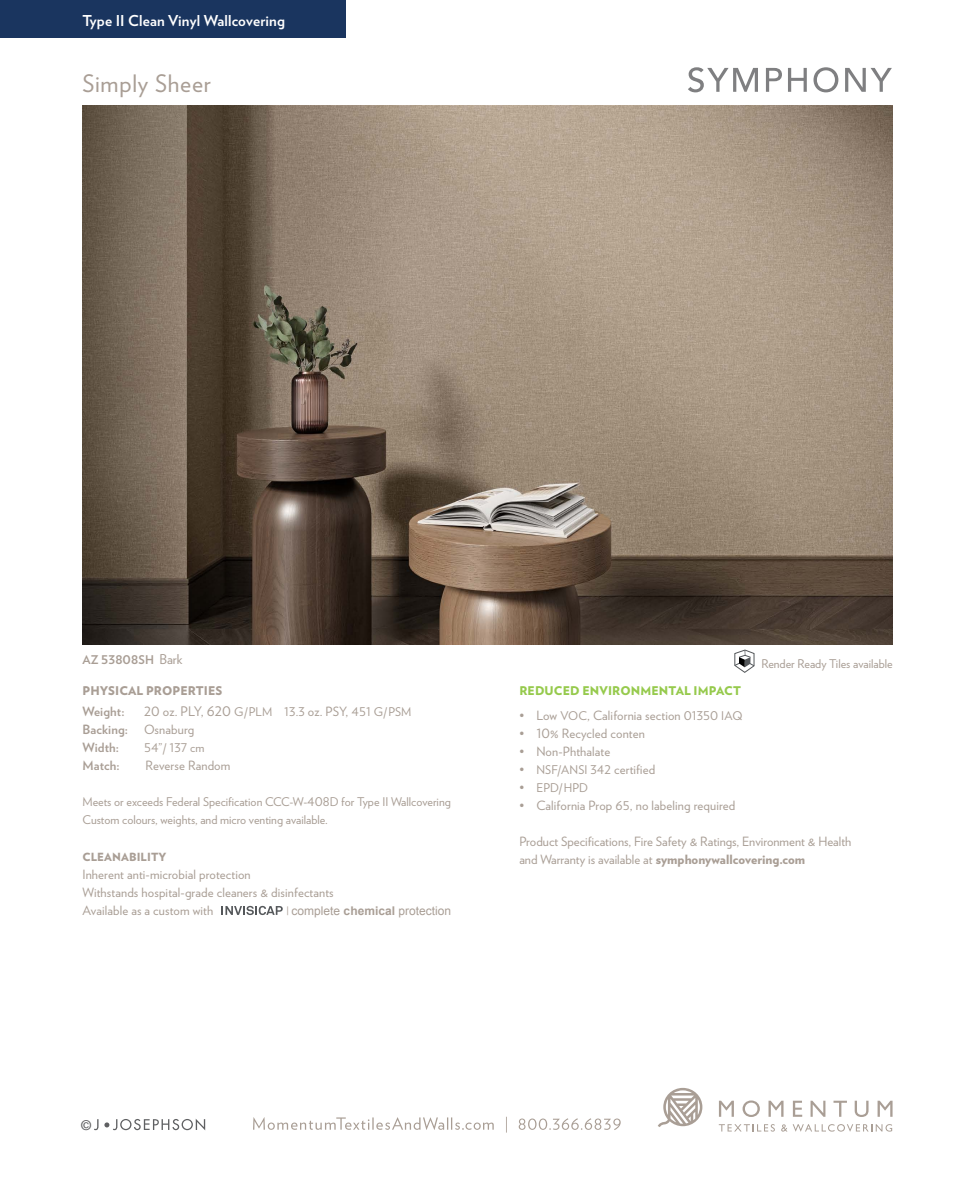
<style>
.page{position:relative;width:972px;height:1188px;background:#fff}
.page>*{position:absolute;margin:0;border:0;box-sizing:border-box;transform-origin:0 0}
.t1{font:24px "Verlag";letter-spacing:.03em;color:#a99e95}
.t2{font:700 15px "Verlag";letter-spacing:.01em;color:#fff}
.t3{font:500 13.5px "Helvetica Neue";color:#5f6062}
.t4{font:12.75px/18px "Verlag";letter-spacing:.01em;color:#a99e95}
.t5{font:700 12.75px/18px "Verlag";letter-spacing:.01em;color:#a99e95}
.t6{font:12px/18px "Verlag";color:#a99e95}
.t7{font:12px "Arial";color:#a99e95}
.t8{font:900 12px "Verlag";letter-spacing:.01em;color:#96ca4d}
.t9{font:900 12px "Verlag";letter-spacing:.01em;color:#a99e95}
.t10{font:700 12px "Verlag";letter-spacing:.01em;color:#a99e95}
.t11{font:900 11.25px "Verlag";letter-spacing:.01em;color:#a99e95}
.s1{font-weight:400;font-size:13.5px}
.s2{font-size:12.75px}
.s3{font-size:13.2px}
.s4{font-weight:400}
.s5{font-family:"Neuzeit SLT Std";font-size:11.25px}
.s6{font-weight:700}
.s7{font-size:12px}
.s8{font-weight:900}
</style>
<div class="page">
<svg style="left:94px;top:1119px;width:111px;height:11px"></svg>
<svg style="left:719px;top:1101px;width:15px;height:16px"></svg>
<svg style="left:743px;top:1101px;width:17px;height:16px"></svg>
<svg style="left:769px;top:1101px;width:15px;height:16px"></svg>
<svg style="left:793px;top:1101px;width:9px;height:16px"></svg>
<svg style="left:811px;top:1101px;width:14px;height:16px"></svg>
<svg style="left:834px;top:1101px;width:13px;height:16px"></svg>
<svg style="left:855px;top:1101px;width:14px;height:16px"></svg>
<svg style="left:878px;top:1101px;width:15px;height:16px"></svg>
<svg style="left:719px;top:1124px;width:56px;height:8px"></svg>
<svg style="left:781px;top:1124px;width:111px;height:8px"></svg>
<svg style="left:658px;top:1088px;width:44px;height:39px"></svg>
<svg style="left:253px;top:1117px;width:368px;height:16px"></svg>
<svg style="left:688px;top:67px;width:70px;height:25px"></svg>
<svg style="left:766px;top:68px;width:16px;height:24px"></svg>
<svg style="left:788px;top:68px;width:19px;height:24px"></svg>
<svg style="left:814px;top:67px;width:24px;height:25px"></svg>
<svg style="left:845px;top:68px;width:47px;height:24px"></svg>
<div style="left:0;top:0;width:346px;height:38px;background:#1a355f"></div>
<img style="left:82px;top:105px;width:810px;height:540px">
<svg style="left:222px;top:906px;width:61px;height:9px"></svg>
<svg style="left:734px;top:650px;width:21px;height:23px"></svg>
<p class="t2" style="left:82px;top:9px;width:204px">Type II Clean Vinyl Wallcovering</p>
<p class="t2" style="left:89px;top:11px;width:204px">Type II Clean Vinyl Wallcovering</p>
<h1 class="t1" style="left:82px;top:65px;width:130px">Simply Sheer</h1>
<p class="t10" style="left:82px;top:650px;width:102px">AZ 53808SH <span class="s1">Bark</span></p>
<p class="t9" style="left:82px;top:680px;width:141px">PHYSICAL PROPERTIES</p>
<p class="t5" style="left:82px;top:701px;width:44px">Weight:</p>
<p class="t6" style="left:144px;top:702px;width:269px"><span class="s2">20 oz.</span> <span class="s3">PLY, 620</span> G/PLM 13.3 <span class="s2">oz. PSY,</span> 451 G/PSM</p>
<p class="t5" style="left:82px;top:719px;width:113px">Backing: <span class="s4">Osnaburg<br></span>Width:</p>
<p class="t6" style="left:144px;top:738px;width:62px">54”/ 137 cm</p>
<p class="t5" style="left:82px;top:755px;width:39px">Match:</p>
<p class="t4" style="left:145px;top:755px;width:86px">Reverse Random</p>
<p class="t6" style="left:82px;top:792px;width:370px">Meets or exceeds Federal Specification CCC-W-408D for Type II Wallcovering<br>Custom colours, weights, and micro venting available.</p>
<p class="t11" style="left:82px;top:848px;width:86px">CLEANABILITY</p>
<p class="t4" style="left:82px;top:865px;width:253px">Inherent anti-microbial protection<br>Withstands hospital-grade cleaners &amp; disinfectants<br>Available as a custom with</p>
<p class="t7" style="left:286px;top:903px;width:166px"><span class="s5">|</span> complete <span class="s6">chemical</span> protection</p>
<p class="t6" style="left:761px;top:654px;width:133px">Render Ready Tiles available</p>
<p class="t8" style="left:519px;top:680px;width:223px">REDUCED ENVIRONMENTAL IMPACT</p>
<p class="t4" style="left:519px;top:706px;width:225px">• Low <span class="s7">VOC</span>, California section <span class="s7">01350 IAQ</span></p>
<p class="t4" style="left:519px;top:724px;width:127px">• 10% Recycled conten</p>
<p class="t4" style="left:519px;top:742px;width:92px">• Non-Phthalate</p>
<p class="t6" style="left:519px;top:760px;width:137px"><span class="s2">•</span> NSF/ANSI 342 <span class="s2">certified</span></p>
<p class="t6" style="left:519px;top:778px;width:70px"><span class="s2">•</span> EPD/HPD</p>
<p class="t4" style="left:519px;top:796px;width:218px">• California Prop <span class="s7">65</span>, no labeling required</p>
<p class="t4" style="left:519px;top:832px;width:333px">Product Specifications, Fire Safety &amp; Ratings, Environment &amp; Health and Warranty is available at <span class="s8">symphonywallcovering.com</span></p>
<p class="t3" style="left:81px;top:1114px;width:12px">©</p>
</div>
